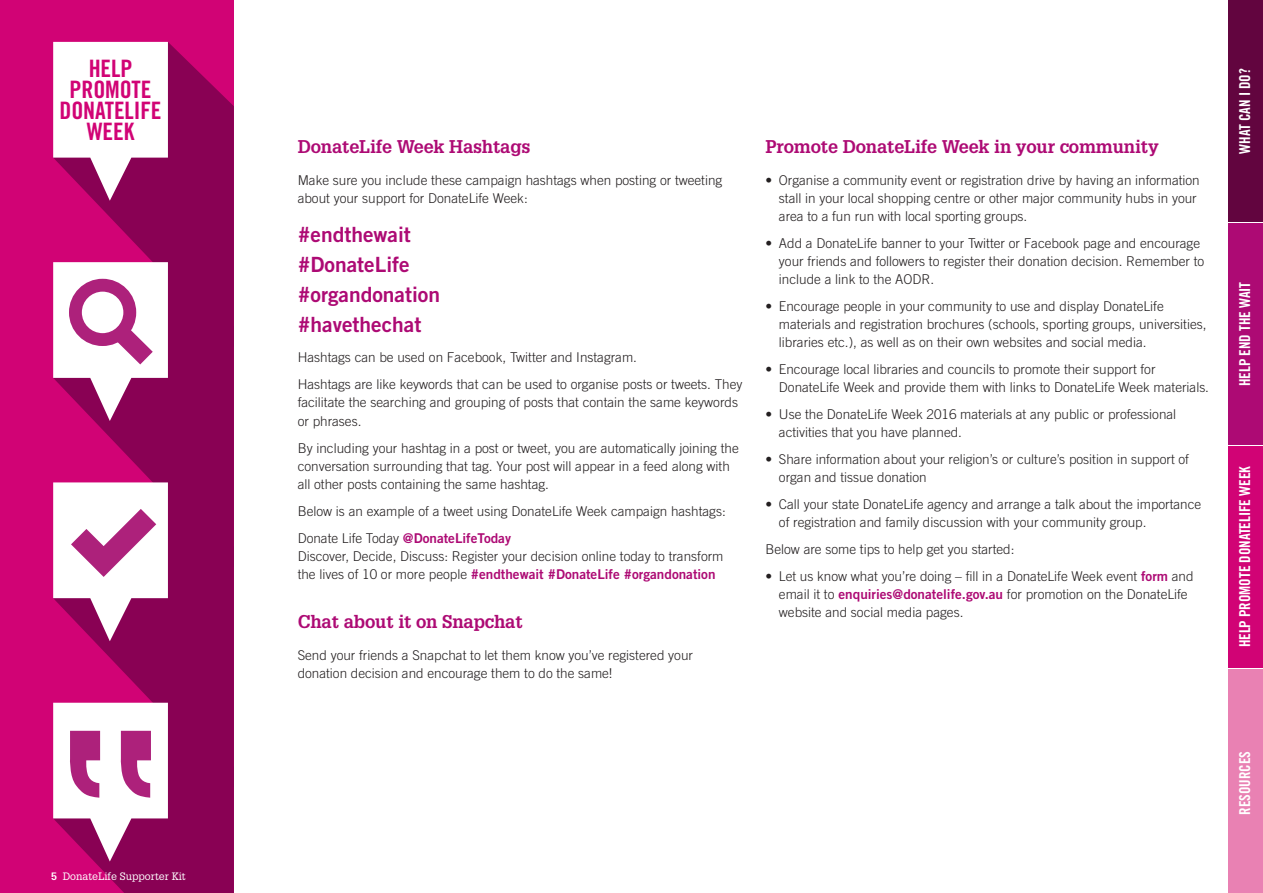
<style>
.page{position:relative;width:1263px;height:893px;background:#fff}
.page>*{position:absolute;margin:0;border:0;box-sizing:border-box;transform-origin:0 0}
.Sidebar{font:24px/21px "Trade Gothic Bold Cond Twenty";letter-spacing:-.005em;color:#d10375;text-align:center}
.Body_copy{font:21px/30px "Trade Gothic Bold Two";color:#ad0a74}
.Heading__level_2{font:700 18px "Glypha LT Std";letter-spacing:-.01em;color:#ad0a74}
.t1{font:15px "Trade Gothic Bold Cond Twenty";letter-spacing:-.005em;color:#fff}
.Body_copy-2{font:300 13.5px/18px "Trade Gothic";color:#231f20}
.t2{font:10.5px "Glypha";color:#fff}
.s1{font-weight:700}
.s2{font-family:"Trade Gothic Bold Two";font-weight:400;color:#ad0a74}
</style>
<div class="page">
<div style="left:0;top:0;width:234px;height:893px;background:#d10375"></div>
<svg style="left:95px;top:42px;width:139px;height:220px;fill:#890154"></svg>
<svg style="left:53px;top:42px;width:115px;height:159px"></svg>
<svg style="left:94px;top:262px;width:140px;height:220px;fill:#890154"></svg>
<svg style="left:53px;top:482px;width:181px;height:221px;fill:#890154"></svg>
<svg style="left:53px;top:482px;width:115px;height:159px"></svg>
<svg style="left:53px;top:703px;width:181px;height:190px"></svg>
<svg style="left:53px;top:262px;width:115px;height:159px"></svg>
<div style="left:1229px;top:0;width:34px;height:221px;background:#62053f"></div>
<div style="left:1229px;top:223px;width:34px;height:221px;background:#ad0a74"></div>
<div style="left:1229px;top:446px;width:34px;height:222px;background:#d10375"></div>
<div style="left:1229px;top:670px;width:34px;height:223px;background:#e981b3"></div>
<p class="Sidebar" style="left:60px;top:57px;width:104px">HELP<br>PROMOTE<br>DONATELIFE<br>WEEK</p>
<p class="t2" style="left:51px;top:870px;width:136px"><span class="s1">5</span> DonateLife Supporter Kit</p>
<p class="Heading__level_2" style="left:298px;top:136px;width:234px">DonateLife Week Hashtags</p>
<p class="Body_copy-2" style="left:298px;top:171px;width:426px">Make sure you include these campaign hashtags when posting or tweeting about your support for DonateLife Week:</p>
<p class="Body_copy" style="left:298px;top:219px;width:144px">#endthewait #DonateLife #organdonation #havethechat</p>
<p class="Body_copy-2" style="left:298px;top:348px;width:341px">Hashtags can be used on Facebook, Twitter and Instagram.</p>
<p class="Body_copy-2" style="left:298px;top:375px;width:446px">Hashtags are like keywords that can be used to organise posts or tweets. They facilitate the searching and grouping of posts that contain the same keywords or phrases.</p>
<p class="Body_copy-2" style="left:298px;top:438px;width:443px">By including your hashtag in a post or tweet, you are automatically joining the conversation surrounding that tag. Your post will appear in a feed along with all other posts containing the same hashtag.</p>
<p class="Body_copy-2" style="left:298px;top:501px;width:430px">Below is an example of a tweet using DonateLife Week campaign hashtags:</p>
<p class="Body_copy-2" style="left:298px;top:528px;width:427px">Donate Life Today <span class="s2">@DonateLifeToday<br></span>Discover, Decide, Discuss: Register your decision online today to transform the lives of 10 or more people <span class="s2">#endthewait #DonateLife #organdonation</span></p>
<p class="Heading__level_2" style="left:298px;top:610px;width:227px">Chat about it on Snapchat</p>
<p class="Body_copy-2" style="left:298px;top:645px;width:397px">Send your friends a Snapchat to let them know you’ve registered your donation decision and encourage them to do the same!</p>
<p class="Heading__level_2" style="left:765px;top:136px;width:395px">Promote DonateLife Week in your community</p>
<p class="Body_copy-2" style="left:779px;top:171px;width:422px;text-indent:-14px">• Organise a community event or registration drive by having an information stall in your local shopping centre or other major community hubs in your area to a fun run with local sporting groups.</p>
<p class="Body_copy-2" style="left:779px;top:234px;width:427px;text-indent:-14px">• Add a DonateLife banner to your Twitter or Facebook page and encourage your friends and followers to register their donation decision. Remember to include a link to the AODR.</p>
<p class="Body_copy-2" style="left:779px;top:297px;width:429px;text-indent:-14px">• Encourage people in your community to use and display DonateLife materials and registration brochures (schools, sporting groups, universities, libraries etc.), as well as on their own websites and social media.</p>
<p class="Body_copy-2" style="left:779px;top:360px;width:432px;text-indent:-14px">• Encourage local libraries and councils to promote their support for<br>DonateLife Week and provide them with links to DonateLife Week materials.</p>
<p class="Body_copy-2" style="left:779px;top:405px;width:399px;text-indent:-14px">• Use the DonateLife Week 2016 materials at any public or professional activities that you have planned.</p>
<p class="Body_copy-2" style="left:779px;top:450px;width:412px;text-indent:-14px">• Share information about your religion’s or culture’s position in support of organ and tissue donation</p>
<p class="Body_copy-2" style="left:779px;top:495px;width:424px;text-indent:-14px">• Call your state DonateLife agency and arrange a talk about the importance of registration and family discussion with your community group.</p>
<p class="Body_copy-2" style="left:765px;top:540px;width:251px">Below are some tips to help get you started:</p>
<p class="Body_copy-2" style="left:779px;top:567px;width:416px;text-indent:-14px">• Let us know what you’re doing – fill in a DonateLife Week event <span class="s2">form</span> and email it to <span class="s2">enquiries@donatelife.gov.au</span> for promotion on the DonateLife website and social media pages.</p>
<p class="t1" style="left:1235px;top:154px;width:87px;rotate:-90deg">WHAT CAN I DO?</p>
<p class="t1" style="left:1235px;top:386px;width:106px;rotate:-90deg">HELP END THE WAIT</p>
<p class="t1" style="left:1235px;top:647px;width:183px;rotate:-90deg">HELP PROMOTE DONATELIFE WEEK</p>
<p class="t1" style="left:1235px;top:815px;width:65px;rotate:-90deg">RESOURCES</p>
</div>
